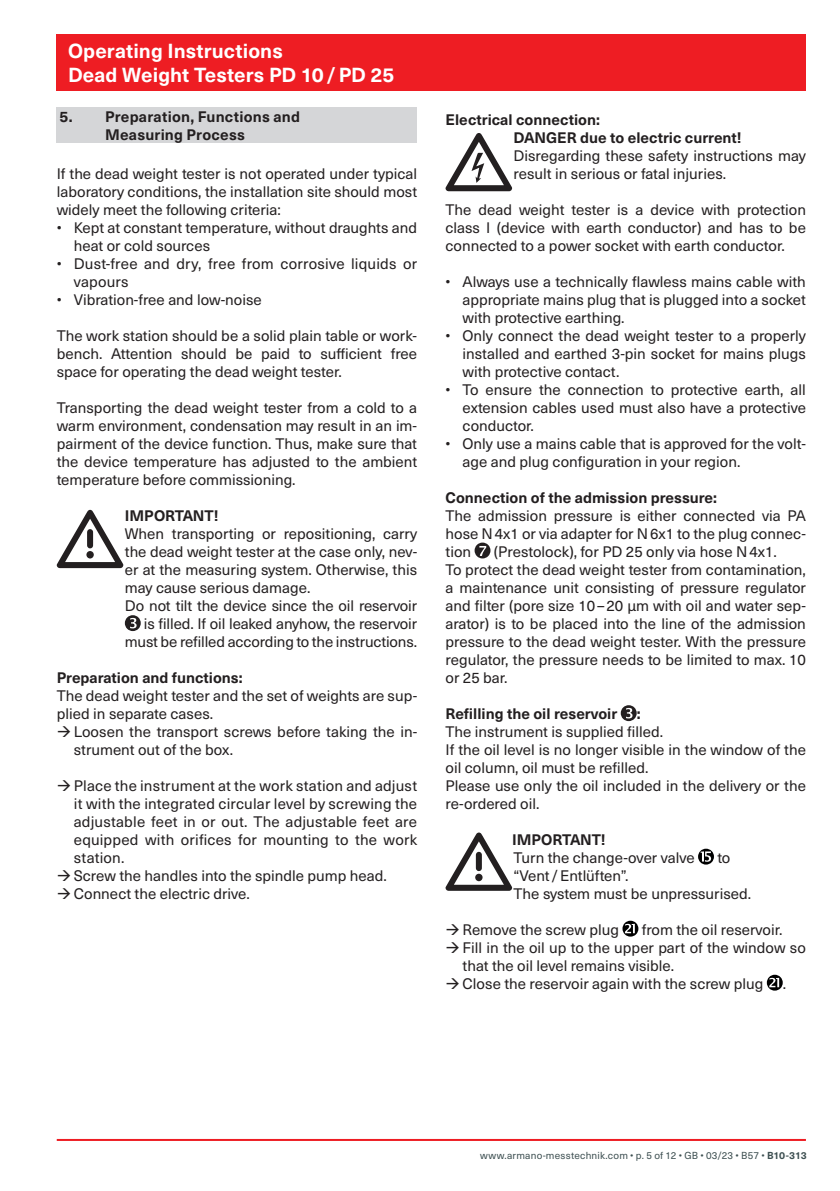
<style>
.page{position:relative;width:840px;height:1191px;background:#fff}
.page>*{position:absolute;margin:0;border:0;box-sizing:border-box;transform-origin:0 0}
.t1{font:700 20px/24px "Neue Haas Unica W1 G";letter-spacing:.005em;color:#fff}
.t2{font:15px/18px "Neue Haas Unica W1 G";color:#231f20}
.t3{font:700 15px/18px "Neue Haas Unica W1 G";color:#231f20}
.t4{font:10px "Neue Haas Unica W1 G";letter-spacing:.02em;color:#3d4f51}
.s1{font-weight:700}
</style>
<div class="page">
<hr style="left:57px;top:1139px;width:748px;height:2px;background:#ee1d23">
<div style="left:57px;top:34px;width:748px;height:57px;background:#ee1d23"></div>
<div style="left:57px;top:108px;width:360px;height:35px;background:#d5d6d8"></div>
<svg style="left:57px;top:510px;width:66px;height:58px"></svg>
<div style="left:86px;top:551px;width:8px;height:7px;background:#231f20;border-radius:50%"></div>
<svg style="left:125px;top:615px;width:16px;height:16px"></svg>
<svg style="left:445px;top:133px;width:67px;height:58px"></svg>
<svg style="left:474px;top:542px;width:16px;height:16px"></svg>
<svg style="left:620px;top:705px;width:16px;height:16px"></svg>
<svg style="left:445px;top:832px;width:67px;height:58px"></svg>
<div style="left:475px;top:873px;width:7px;height:8px;background:#231f20;border-radius:50%"></div>
<svg style="left:698px;top:848px;width:15px;height:16px"></svg>
<svg style="left:622px;top:920px;width:16px;height:16px"></svg>
<svg style="left:766px;top:974px;width:16px;height:16px"></svg>
<h1 class="t1" style="left:68px;top:38px;width:328px">Operating Instructions<br>Dead Weight Testers PD 10/PD 25</h1>
<p class="t3" style="left:105px;top:107px;width:196px;text-indent:-45px">5. Preparation, Functions and<br>Measuring Process</p>
<p class="t2" style="left:57px;top:164px;width:362px;text-align:justify">If the dead weight tester is not operated under typical laboratory conditions, the installation site should most widely meet the following criteria:</p>
<p class="t2" style="left:74px;top:218px;width:344px;text-indent:-17px">• Kept at constant temperature, without draughts and heat or cold sources</p>
<p class="t2" style="left:74px;top:254px;width:344px;text-indent:-17px">• Dust-free and dry, free from corrosive liquids or vapours</p>
<p class="t2" style="left:57px;top:290px;width:206px">• Vibration-free and low-noise</p>
<p class="t2" style="left:57px;top:326px;width:362px;text-align:justify">The work station should be a solid plain table or work&shy;bench. Attention should be paid to sufficient free space for operating the dead weight tester.</p>
<p class="t2" style="left:57px;top:398px;width:362px;text-align:justify">Transporting the dead weight tester from a cold to a warm environment, condensation may result in an im&shy;pairment of the device function. Thus, make sure that the device temperature has adjusted to the ambient temperature before commissioning.</p>
<p class="t3" style="left:125px;top:506px;width:95px">IMPORTANT!</p>
<p class="t2" style="left:125px;top:524px;width:293px">When transporting or repositioning, carry</p>
<p class="t2" style="left:125px;top:542px;width:293px">the dead weight tester at the case only, nev-</p>
<p class="t2" style="left:125px;top:560px;width:293px">er at the measuring system. Otherwise, this</p>
<p class="t2" style="left:125px;top:578px;width:187px">may cause serious damage.</p>
<p class="t2" style="left:125px;top:596px;width:293px">Do not tilt the device since the oil reservoir</p>
<p class="t2" style="left:144px;top:614px;width:274px">is filled. If oil leaked anyhow, the reservoir</p>
<p class="t2" style="left:125px;top:632px;width:293px">must be refilled according to the instructions.</p>
<p class="t3" style="left:57px;top:668px;width:187px">Preparation and functions:</p>
<p class="t2" style="left:57px;top:686px;width:362px">The dead weight tester and the set of weights are sup&shy;plied in separate cases.</p>
<p class="t2" style="left:74px;top:722px;width:345px">Loosen the transport screws before taking the in&shy;strument out of the box.</p>
<p class="t2" style="left:74px;top:776px;width:345px">Place the instrument at the work station and adjust it with the integrated circular level by screwing the adjustable feet in or out. The adjustable feet are equipped with orifices for mounting to the work station.<br>Screw the handles into the spindle pump head.<br>Connect the electric drive.</p>
<p class="t3" style="left:513px;top:110px;width:229px;text-indent:-68px">Electrical connection:<br>DANGER due to electric current!</p>
<p class="t2" style="left:513px;top:146px;width:293px">Disregarding these safety instructions may result in serious or fatal injuries.</p>
<p class="t2" style="left:445px;top:200px;width:362px;text-align:justify">The dead weight tester is a device with protection class I (device with earth conductor) and has to be connected to a power socket with earth conductor.</p>
<p class="t2" style="left:462px;top:272px;width:344px;text-align:justify;text-indent:-17px">• Always use a technically flawless mains cable with appropriate mains plug that is plugged into a socket with protective earthing.</p>
<p class="t2" style="left:462px;top:326px;width:345px;text-align:justify;text-indent:-17px">• Only connect the dead weight tester to a properly installed and earthed 3-pin socket for mains plugs with protective contact.</p>
<p class="t2" style="left:462px;top:380px;width:345px;text-align:justify;text-indent:-17px">• To ensure the connection to protective earth, all extension cables used must also have a protective conductor.</p>
<p class="t2" style="left:462px;top:434px;width:345px;text-indent:-17px">• Only use a mains cable that is approved for the volt&shy;age and plug configuration in your region.</p>
<p class="t3" style="left:445px;top:488px;width:273px">Connection of the admission pressure:</p>
<p class="t2" style="left:445px;top:506px;width:362px;text-align:justify">The admission pressure is either connected via PA hose N4x1 or via adapter for N6x1 to the plug connec&shy;tion</p>
<p class="t2" style="left:445px;top:542px;width:362px;text-indent:48px">(Prestolock), for PD 25 only via hose N4x1.<br>To protect the dead weight tester from contamination, a maintenance unit consisting of pressure regulator and filter (pore size 10–20 μm with oil and water sep&shy;arator) is to be placed into the line of the admission pressure to the dead weight tester. With the pressure regulator, the pressure needs to be limited to max. 10 or 25 bar.</p>
<p class="t3" style="left:445px;top:704px;width:173px">Refilling the oil reservoir</p>
<p class="t3" style="left:636px;top:704px;width:5px">:</p>
<p class="t2" style="left:445px;top:722px;width:362px">The instrument is supplied filled.<br>If the oil level is no longer visible in the window of the oil column, oil must be refilled.<br>Please use only the oil included in the delivery or the re-ordered oil.</p>
<p class="t3" style="left:512px;top:830px;width:95px">IMPORTANT!</p>
<p class="t2" style="left:513px;top:848px;width:182px">Turn the change-over valve</p>
<p class="t2" style="left:717px;top:848px;width:15px">to</p>
<p class="t2" style="left:513px;top:866px;width:239px">“Vent /Entlüften”.<br>The system must be unpressurised.</p>
<p class="t2" style="left:462px;top:920px;width:158px">Remove the screw plug</p>
<p class="t2" style="left:462px;top:920px;width:344px;text-indent:179px">from the oil reservoir.<br>Fill in the oil up to the upper part of the window so that the oil level remains visible.<br>Close the reservoir again with the screw plug</p>
<p class="t2" style="left:782px;top:974px;width:5px">.</p>
<p class="t4" style="left:480px;top:1148px;width:328px">www.armano-messtechnik.com • p. 5 of 12 • GB • 03/23 • B57 • <span class="s1">B10-313</span></p>
</div>
